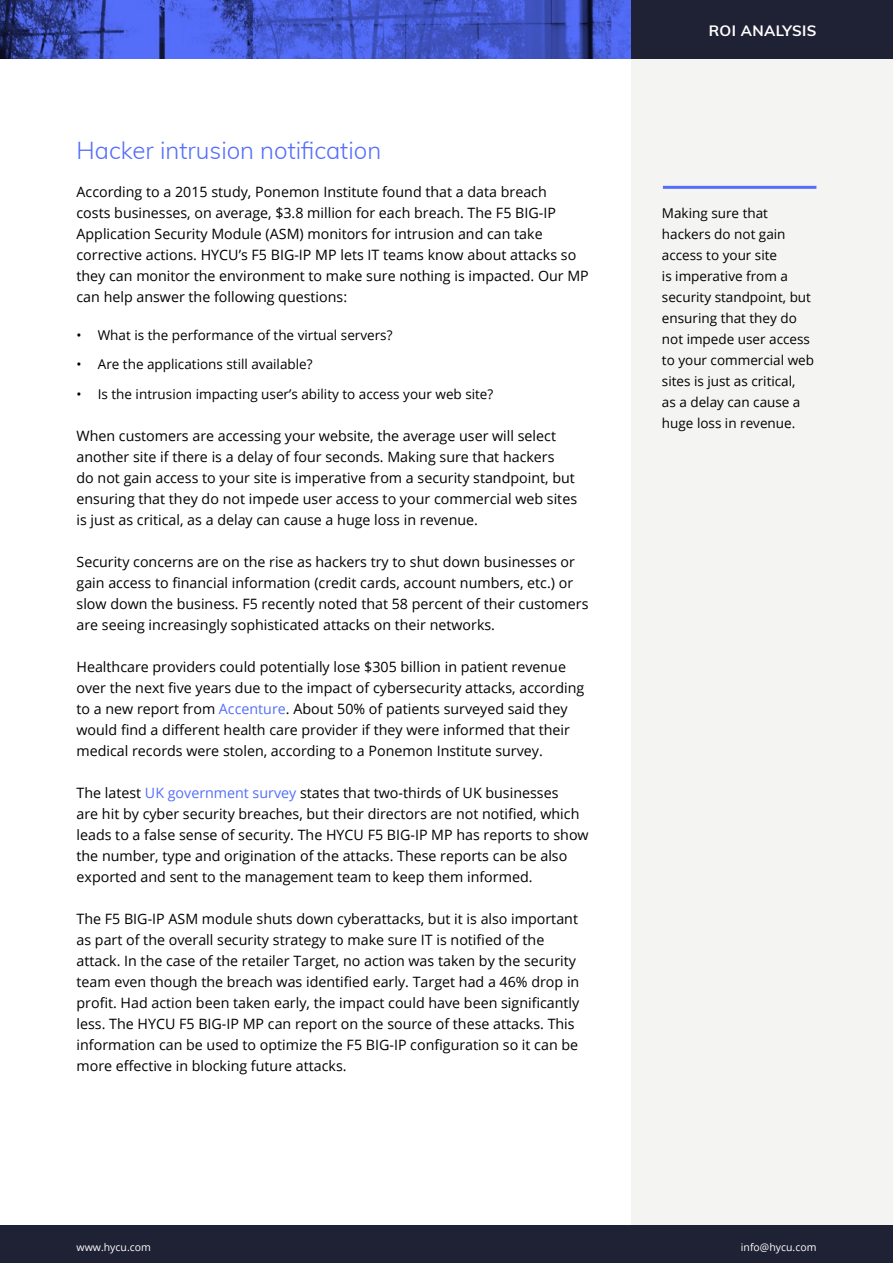
<style>
.page{position:relative;width:893px;height:1263px;background:#fff}
.page>*{position:absolute;margin:0;border:0;box-sizing:border-box;transform-origin:0 0}
.t1{font:300 24px "Muli";color:#546efa}
.t2{font:700 15px "Muli";letter-spacing:.025em;color:#fff}
.t3{font:14.25px/21px "Open Sans";color:#000}
.t4{font:13.5px/21px "Open Sans";color:#000}
.t5{font:10.5px "Open Sans";color:#fff}
.s1{color:#546efa}
</style>
<div class="page">
<div style="left:632px;top:0;width:261px;height:1263px;background:#f4f4f3"></div>
<hr style="left:663px;top:186px;width:153px;height:3px;background:#546efa">
<img style="left:0;top:0;width:632px;height:58px">
<div style="left:632px;top:0;width:261px;height:58px;background:#1f2134"></div>
<div style="left:0;top:1226px;width:893px;height:37px;background:#1f2134"></div>
<h1 class="t1" style="left:77px;top:133px;width:306px">Hacker intrusion notification</h1>
<p class="t3" style="left:77px;top:181px;width:514px">According to a 2015 study, Ponemon Institute found that a data breach<br>costs businesses, on average, $3.8 million for each breach. The F5 BIG-IP Application Security Module (ASM) monitors for intrusion and can take corrective actions. HYCU’s F5 BIG-IP MP lets IT teams know about attacks so they can monitor the environment to make sure nothing is impacted. Our MP can help answer the following questions:</p>
<p class="t4" style="left:77px;top:324px;width:317px">• What is the performance of the virtual servers?</p>
<p class="t4" style="left:77px;top:353px;width:238px">• Are the applications still available?</p>
<p class="t4" style="left:77px;top:383px;width:418px">• Is the intrusion impacting user’s ability to access your web site?</p>
<p class="t3" style="left:77px;top:425px;width:502px">When customers are accessing your website, the average user will select another site if there is a delay of four seconds. Making sure that hackers<br>do not gain access to your site is imperative from a security standpoint, but ensuring that they do not impede user access to your commercial web sites is just as critical, as a delay can cause a huge loss in revenue.</p>
<p class="t3" style="left:77px;top:551px;width:513px">Security concerns are on the rise as hackers try to shut down businesses or gain access to financial information (credit cards, account numbers, etc.) or slow down the business. F5 recently noted that 58 percent of their customers are seeing increasingly sophisticated attacks on their networks.</p>
<p class="t3" style="left:77px;top:656px;width:509px">Healthcare providers could potentially lose $305 billion in patient revenue over the next five years due to the impact of cybersecurity attacks, according to a new report from <span class="s1">Accenture</span>. About 50% of patients surveyed said they would find a different health care provider if they were informed that their medical records were stolen, according to a Ponemon Institute survey.</p>
<p class="t3" style="left:77px;top:782px;width:514px">The latest <span class="s1">UK government survey</span> states that two-thirds of UK businesses<br>are hit by cyber security breaches, but their directors are not notified, which leads to a false sense of security. The HYCU F5 BIG-IP MP has reports to show the number, type and origination of the attacks. These reports can be also exported and sent to the management team to keep them informed.</p>
<p class="t3" style="left:77px;top:908px;width:504px">The F5 BIG-IP ASM module shuts down cyberattacks, but it is also important as part of the overall security strategy to make sure IT is notified of the attack. In the case of the retailer Target, no action was taken by the security team even though the breach was identified early. Target had a 46% drop in profit. Had action been taken early, the impact could have been significantly less. The HYCU F5 BIG-IP MP can report on the source of these attacks. This information can be used to optimize the F5 BIG-IP configuration so it can be more effective in blocking future attacks.</p>
<p class="t2" style="left:709px;top:20px;width:109px">ROI ANALYSIS</p>
<p class="t4" style="left:662px;top:202px;width:154px">Making sure that hackers do not gain access to your site<br>is imperative from a security standpoint, but ensuring that they do not impede user access to your commercial web sites is just as critical,<br>as a delay can cause a huge loss in revenue.</p>
<p class="t5" style="left:77px;top:1240px;width:76px">www.hycu.com</p>
<p class="t5" style="left:741px;top:1239px;width:77px">info@hycu.com</p>
</div>
